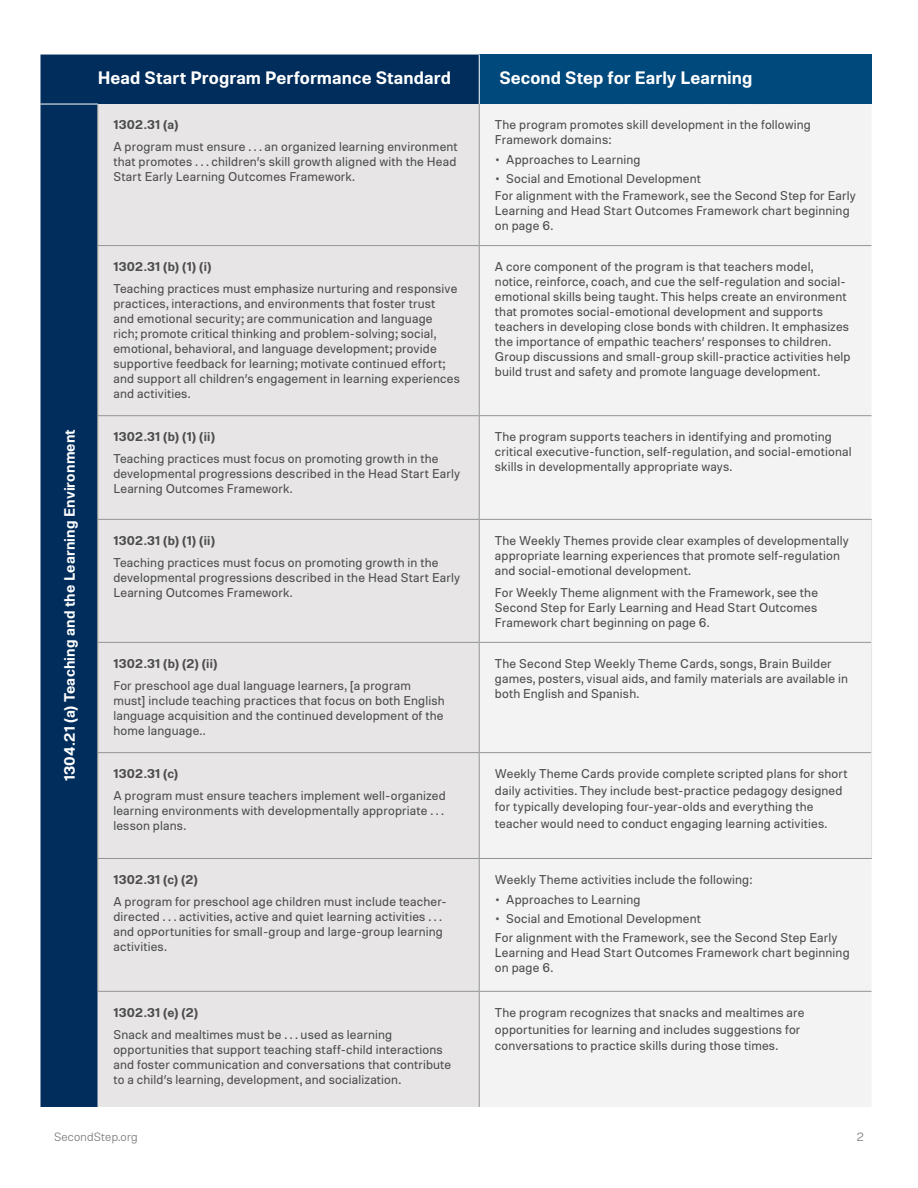
<style>
.page{position:relative;width:918px;height:1188px;background:#fff}
.page>*{position:absolute;margin:0;border:0;box-sizing:border-box;transform-origin:0 0}
.t1{font:21px "Molde";color:#fff}
.t2{font:600 18px "Molde";color:#fff}
.t3{font:600 15px "Molde";letter-spacing:.01em;color:#fff}
.t4{font:12.75px/15px "Molde";letter-spacing:.01em;color:#4d4d4f}
.t5{font:600 12.75px "Molde";letter-spacing:.02em;color:#4d4d4f}
.t6{font:300 12px "Molde";letter-spacing:.015em;color:#6d6e71}
.s1{font-size:16.5px;color:#58595b}
</style>
<div class="page">
<div style="left:40px;top:55px;width:439px;height:1052px;background:#002d5b"></div>
<div style="left:479px;top:55px;width:393px;height:49px;background:#00497c"></div>
<div style="left:98px;top:104px;width:381px;height:1003px;background:#e7e5e5"></div>
<div style="left:480px;top:104px;width:392px;height:1003px;background:#f4f3f3"></div>
<hr style="left:479px;top:55px;width:1px;height:49px;background:#fff">
<hr style="left:479px;top:104px;width:1px;height:141px;background:#939598">
<hr style="left:479px;top:246px;width:1px;height:169px;background:#939598">
<hr style="left:479px;top:416px;width:1px;height:103px;background:#939598">
<hr style="left:479px;top:520px;width:1px;height:122px;background:#939598">
<hr style="left:479px;top:643px;width:1px;height:109px;background:#939598">
<hr style="left:479px;top:753px;width:1px;height:105px;background:#939598">
<hr style="left:479px;top:859px;width:1px;height:132px;background:#939598">
<hr style="left:479px;top:992px;width:1px;height:115px;background:#939598">
<hr style="left:40px;top:104px;width:58px;height:1px;background:#fff">
<hr style="left:97px;top:104px;width:1px;height:142px;background:#939598">
<hr style="left:97px;top:246px;width:1px;height:170px;background:#939598">
<hr style="left:97px;top:416px;width:1px;height:103px;background:#939598">
<hr style="left:97px;top:859px;width:1px;height:132px;background:#939598">
<hr style="left:98px;top:991px;width:381px;height:1px;background:#939598">
<hr style="left:479px;top:991px;width:393px;height:1px;background:#939598">
<hr style="left:98px;top:245px;width:381px;height:1px;background:#939598">
<hr style="left:479px;top:245px;width:393px;height:1px;background:#939598">
<hr style="left:98px;top:415px;width:381px;height:1px;background:#939598">
<hr style="left:479px;top:415px;width:393px;height:1px;background:#939598">
<hr style="left:97px;top:752px;width:382px;height:1px;background:#939598">
<hr style="left:479px;top:752px;width:392px;height:1px;background:#939598">
<hr style="left:97px;top:643px;width:1px;height:109px;background:#939598">
<hr style="left:97px;top:753px;width:1px;height:105px;background:#939598">
<hr style="left:97px;top:858px;width:382px;height:1px;background:#939598">
<hr style="left:479px;top:858px;width:393px;height:1px;background:#939598">
<hr style="left:871px;top:642px;width:1px;height:111px;background:#e7e5e5">
<hr style="left:871px;top:753px;width:1px;height:105px;background:#e7e5e5">
<hr style="left:97px;top:519px;width:382px;height:1px;background:#939598">
<hr style="left:97px;top:520px;width:1px;height:122px;background:#939598">
<hr style="left:479px;top:519px;width:393px;height:1px;background:#939598">
<hr style="left:97px;top:642px;width:382px;height:1px;background:#939598">
<hr style="left:479px;top:642px;width:392px;height:1px;background:#939598">
<hr style="left:871px;top:520px;width:1px;height:122px;background:#e7e5e5">
<h1 class="t1" style="left:222px;top:60px;width:99px">Head Start</h1>
<h2 class="t2" style="left:98px;top:66px;width:355px">Head Start Program Performance Standard</h2>
<h2 class="t2" style="left:500px;top:66px;width:254px">Second Step for Early Learning</h2>
<p class="t3" style="left:60px;top:781px;width:354px;rotate:-90deg">1304.21 (a) Teaching and the Learning Environment</p>
<p class="t5" style="left:113px;top:116px;width:67px">1302.31 (a)</p>
<p class="t4" style="left:113px;top:138px;width:346px;text-align:justify">A program must ensure . . . an organized learning environment that promotes . . . children’s skill growth aligned with the Head Start Early Learning Outcomes Framework.</p>
<p class="t5" style="left:113px;top:259px;width:100px">1302.31 (b) (1) (i)</p>
<p class="t4" style="left:113px;top:280px;width:348px">Teaching practices must emphasize nurturing and responsive practices, interactions, and environments that foster trust<br>and emotional security; are communication and language rich; promote critical thinking and problem-solving; social, emotional, behavioral, and language development; provide supportive feedback for learning; motivate continued effort; and support all children’s engagement in learning experiences and activities.</p>
<p class="t5" style="left:113px;top:429px;width:103px">1302.31 (b) (1) (ii)</p>
<p class="t4" style="left:113px;top:450px;width:348px">Teaching practices must focus on promoting growth in the developmental progressions described in the Head Start Early<br>Learning Outcomes Framework.</p>
<p class="t5" style="left:113px;top:532px;width:103px">1302.31 (b) (1) (ii)</p>
<p class="t4" style="left:113px;top:554px;width:348px">Teaching practices must focus on promoting growth in the developmental progressions described in the Head Start Early<br>Learning Outcomes Framework.</p>
<p class="t5" style="left:113px;top:655px;width:106px">1302.31 (b) (2) (ii)</p>
<p class="t4" style="left:113px;top:677px;width:333px">For preschool age dual language learners, [a program must] include teaching practices that focus on both English language acquisition and the continued development of the home language..</p>
<p class="t5" style="left:113px;top:765px;width:66px">1302.31 (c)</p>
<p class="t4" style="left:113px;top:787px;width:334px">A program must ensure teachers implement well-organized learning environments with developmentally appropriate . . . lesson plans.</p>
<p class="t5" style="left:113px;top:871px;width:86px">1302.31 (c) (2)</p>
<p class="t4" style="left:113px;top:893px;width:335px">A program for preschool age children must include teacher&shy;directed . . . activities, active and quiet learning activities . . . and opPortunities for small-group and large-group learning activities.</p>
<p class="t5" style="left:113px;top:1004px;width:86px">1302.31 (e) (2)</p>
<p class="t4" style="left:113px;top:1026px;width:339px">Snack and mealtimes must be . . . used as learning opportunities that support teaching staff-child interactions and foster communication and conversations that contribute to a child’s learning, development, and socialization.</p>
<p class="t4" style="left:495px;top:117px;width:318px">The program promotes skill development in the following<br>Framework domains:</p>
<p class="t4" style="left:495px;top:152px;width:147px"><span class="s1">•</span> Approaches to Learning</p>
<p class="t4" style="left:495px;top:169px;width:362px;line-height:17.1px"><span class="s1">•</span> Social and Emotional Development<br>For alignment with the Framework, see the Second Step for Early</p>
<p class="t4" style="left:495px;top:202px;width:356px">Learning and Head Start Outcomes Framework chart beginning on page 6.</p>
<p class="t4" style="left:495px;top:259px;width:357px">A core component of the program is that teachers model, notice, reinforce, coach, and cue the self-regulation and social&shy;emotional skills being taught. This helps create an environment that promotes social-emotional development and supports teachers in developing close bonds with children. It emphasizes the importance of empathic teachers’ responses to children.<br>Group discussions and small-group skill-practice activities help build trust and safety and promote language development.</p>
<p class="t4" style="left:495px;top:429px;width:358px">The program supports teachers in identifying and promoting critical executive-function, self-regulation, and social-emotional skills in developmentally appropriate ways.</p>
<p class="t4" style="left:495px;top:533px;width:356px">The Weekly Themes provide clear examples of developmentally appropriate learning experiences that promote self-regulation and social-emotional development.</p>
<p class="t4" style="left:495px;top:584px;width:325px;text-align:justify">For Weekly Theme alignment with the Framework, see the Second Step for Early Learning and Head Start Outcomes Framework chart beginning on page 6.</p>
<p class="t4" style="left:495px;top:656px;width:355px">The Second Step Weekly Theme Cards, songs, Brain Builder games, posters, visual aids, and family materials are available in both English and Spanish.</p>
<p class="t4" style="left:495px;top:765px;width:354px;line-height:16.5px">Weekly Theme Cards provide complete scripted plans for short daily activities. They include best-practice pedagogy designed for typically developing four-year-olds and everything the teacher would need to conduct engaging learning activities.</p>
<p class="t4" style="left:495px;top:872px;width:260px">Weekly Theme activities include the following:</p>
<p class="t4" style="left:495px;top:892px;width:147px"><span class="s1">•</span> Approaches to Learning</p>
<p class="t4" style="left:495px;top:908px;width:344px;line-height:19.4px"><span class="s1">•</span> Social and Emotional Development<br>For alignment with the Framework, see the Second Step Early</p>
<p class="t4" style="left:495px;top:945px;width:356px">Learning and Head Start Outcomes Framework chart beginning on page 6.</p>
<p class="t4" style="left:495px;top:1004px;width:311px;line-height:16.5px">The program recognizes that snacks and mealtimes are opportunities for learning and includes suggestions for conversations to practice skills during those times.</p>
<p class="t6" style="left:54px;top:1129px;width:85px">SecondStep.org</p>
<p class="t6" style="left:857px;top:1129px;width:9px">2</p>
</div>
